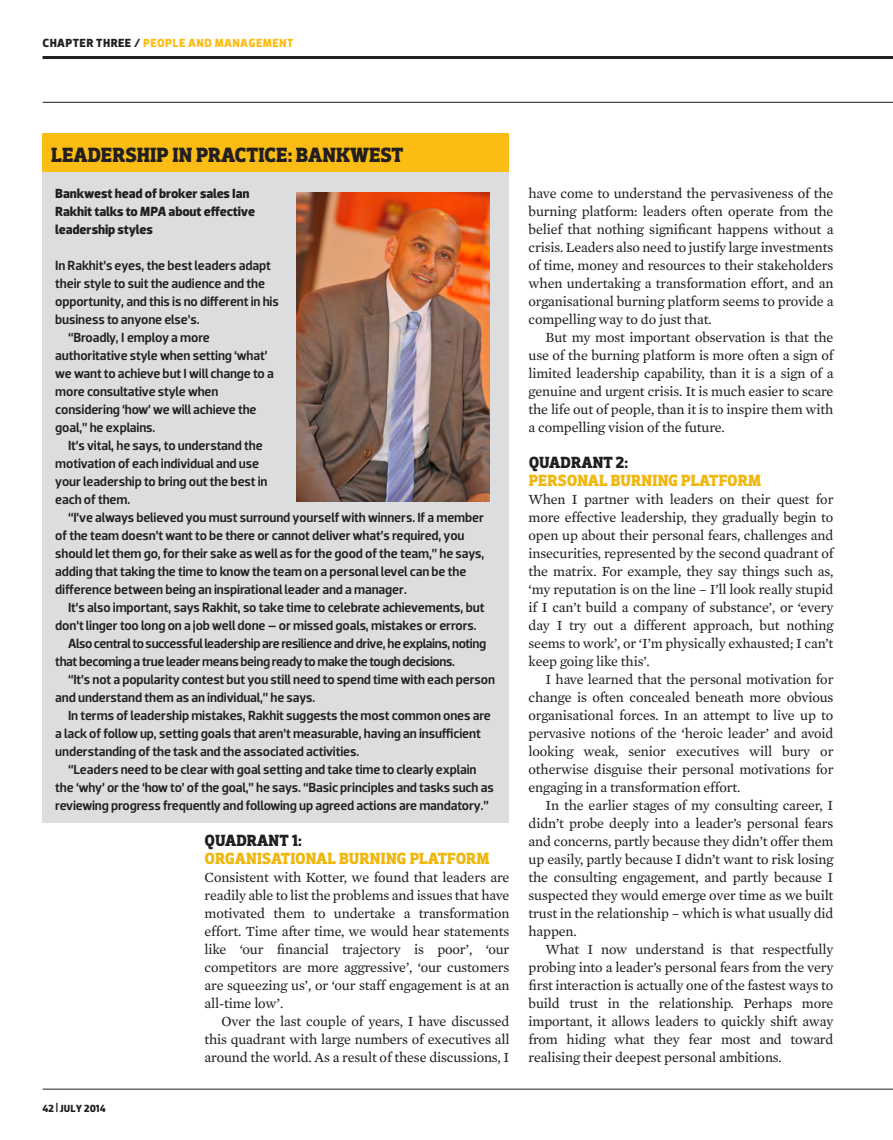
<style>
.page{position:relative;width:893px;height:1140px;background:#fff}
.page>*{position:absolute;margin:0;border:0;box-sizing:border-box;transform-origin:0 0}
.Box_Out_HEADER{font:700 21px "Dobra Slab";color:#231f20}
.Sub_Heads{font:700 16.5px "Dobra Slab";letter-spacing:-.005em;color:#f0b70e}
.Sub_Heads-2{font:700 16.5px "Dobra Slab";color:#231f20}
.Body_Copy{font:14.25px/18px "Mercury Text G2";letter-spacing:-.01em;color:#231f20;text-align:justify}
.Box_Out_BODY_BULLET{font:500 13.5px/18px "Dobra";letter-spacing:-.01em;color:#231f20}
.Box_Out_BODY_BULLET-2{font:500 13.5px/18px "Dobra";letter-spacing:-.03em;color:#231f20}
.Box_Out_BODY_BULLET-3{font:700 13.5px/18px "Dobra";letter-spacing:-.01em;color:#231f20}
.t1{font:700 12px "Dobra";letter-spacing:.035em;color:#fbbc13}
.t2{font:700 10.5px "Dobra";color:#231f20}
.s1{color:#231f20}
.s2{font-style:italic}
</style>
<div class="page">
<hr style="left:43px;top:102px;width:850px;height:1px;background:#231f20">
<hr style="left:43px;top:56px;width:850px;height:3px;background:#231f20">
<hr style="left:43px;top:1088px;width:850px;height:1px;background:#231f20">
<div style="left:43px;top:170px;width:466px;height:653px;background:#dcdddf"></div>
<div style="left:43px;top:133px;width:466px;height:38px;background:#fbbc13"></div>
<img style="left:296px;top:192px;width:194px;height:309px">
<p class="t1" style="left:43px;top:36px;width:252px"><span class="s1">CHAPTER THREE /</span> PEOPLE AND MANAGEMENT</p>
<p class="Box_Out_HEADER" style="left:51px;top:143px;width:354px">LEADERSHIP IN PRACTICE: BANKWEST</p>
<p class="Box_Out_BODY_BULLET-3" style="left:55px;top:185px;width:201px">Bankwest head of broker sales Ian<br>Rakhit talks to <span class="s2">MPA</span> about effective leadership styles</p>
<p class="Box_Out_BODY_BULLET" style="left:55px;top:257px;width:225px">In Rakhit’s eyes, the best leaders adapt their style to suit the audience and the opportunity, and this is no different in his business to anyone else’s.</p>
<p class="Box_Out_BODY_BULLET" style="left:55px;top:328px;width:220px;text-indent:13px">“Broadly, I employ a more authoritative style when setting ‘what’ we want to achieve but I will change to a more consultative style when considering ‘how’ we will achieve the goal,” he explains.</p>
<p class="Box_Out_BODY_BULLET" style="left:55px;top:436px;width:214px;text-indent:13px">It’s vital, he says, to understand the motivation of each individual and use your leadership to bring out the best in each of them.</p>
<p class="Box_Out_BODY_BULLET" style="left:55px;top:508px;width:431px;text-indent:13px">“I’ve always believed you must surround yourself with winners. If a member of the team doesn’t want to be there or cannot deliver what’s required, you should let them go, for their sake as well as for the good of the team,” he says, adding that taking the time to know the team on a personal level can be the difference between being an inspirational leader and a manager.</p>
<p class="Box_Out_BODY_BULLET" style="left:55px;top:598px;width:431px;text-indent:13px">It’s also important, says Rakhit, so take time to celebrate achievements, but don’t linger too long on a job well done – or missed goals, mistakes or errors.</p>
<p class="Box_Out_BODY_BULLET-2" style="left:55px;top:634px;width:433px;text-indent:13px">Also central to successful leadership are resilience and drive, he explains, noting that becoming a true leader means being ready to make the tough decisions.</p>
<p class="Box_Out_BODY_BULLET" style="left:55px;top:670px;width:441px;text-indent:13px">“It’s not a popularity contest but you still need to spend time with each person and understand them as an individual,” he says.</p>
<p class="Box_Out_BODY_BULLET" style="left:55px;top:706px;width:437px;text-indent:13px">In terms of leadership mistakes, Rakhit suggests the most common ones are a lack of follow up, setting goals that aren’t measurable, having an insufficient understanding of the task and the associated activities.</p>
<p class="Box_Out_BODY_BULLET" style="left:55px;top:760px;width:440px;text-align:center">“Leaders need to be clear with goal setting and take time to clearly explain<br>the ‘why’ or the ‘how to’ of the goal,” he says. “Basic principles and tasks such as reviewing progress frequently and following up agreed actions are mandatory.”</p>
<p class="t2" style="left:43px;top:1102px;width:65px">42 | JULY 2014</p>
<p class="Sub_Heads-2" style="left:205px;top:831px;width:99px">QUADRANT 1:</p>
<p class="Sub_Heads" style="left:205px;top:849px;width:286px">ORGANISATIONAL BURNING PLATFORM</p>
<p class="Body_Copy" style="left:205px;top:868px;width:306px">Consistent with Kotter, we found that leaders are readily able to list the problems and issues that have motivated them to undertake a transformation effort. Time after time, we would hear statements like ‘our financial trajectory is poor’, ‘our competitors are more aggressive’, ‘our customers are squeezing us’, or ‘our staff engagement is at an all-time low’.</p>
<p class="Body_Copy" style="left:205px;top:1012px;width:306px;text-indent:17px">Over the last couple of years, I have discussed this quadrant with large numbers of executives all around the world. As a result of these discussions, I</p>
<p class="Body_Copy" style="left:529px;top:184px;width:306px">have come to understand the pervasiveness of the burning platform: leaders often operate from the belief that nothing significant happens without a crisis. Leaders also need to justify large investments of time, money and resources to their stakeholders when undertaking a transformation effort, and an organisational burning platform seems to provide a compelling way to do just that.</p>
<p class="Body_Copy" style="left:529px;top:328px;width:306px;text-indent:17px">But my most important observation is that the use of the burning platform is more often a sign of limited leadership capability, than it is a sign of a genuine and urgent crisis. It is much easier to scare the life out of people, than it is to inspire them with a compelling vision of the future.</p>
<p class="Sub_Heads-2" style="left:529px;top:453px;width:101px">QUADRANT 2:</p>
<p class="Sub_Heads" style="left:529px;top:471px;width:234px">PERSONAL BURNING PLATFORM</p>
<p class="Body_Copy" style="left:529px;top:490px;width:306px">When I partner with leaders on their quest for more effective leadership, they gradually begin to open up about their personal fears, challenges and insecurities, represented by the second quadrant of the matrix. For example, they say things such as, ‘my reputation is on the line – I’ll look really stupid if I can’t build a company of substance’, or ‘every day I try out a different approach, but nothing seems to work’, or ‘I’m physically exhausted; I can’t keep going like this’.</p>
<p class="Body_Copy" style="left:529px;top:670px;width:306px;text-indent:17px">I have learned that the personal motivation for change is often concealed beneath more obvious organisational forces. In an attempt to live up to pervasive notions of the ‘heroic leader’ and avoid looking weak, senior executives will bury or otherwise disguise their personal motivations for engaging in a transformation effort.</p>
<p class="Body_Copy" style="left:529px;top:796px;width:306px;text-indent:17px">In the earlier stages of my consulting career, I didn’t probe deeply into a leader’s personal fears and concerns, partly because they didn’t offer them up easily, partly because I didn’t want to risk losing the consulting engagement, and partly because I suspected they would emerge over time as we built trust in the relationship – which is what usually did happen.</p>
<p class="Body_Copy" style="left:529px;top:940px;width:306px;text-indent:17px">What I now understand is that respectfully probing into a leader’s personal fears from the very first interaction is actually one of the fastest ways to build trust in the relationship. Perhaps more important, it allows leaders to quickly shift away from hiding what they fear most and toward realising their deepest personal ambitions.</p>
</div>
